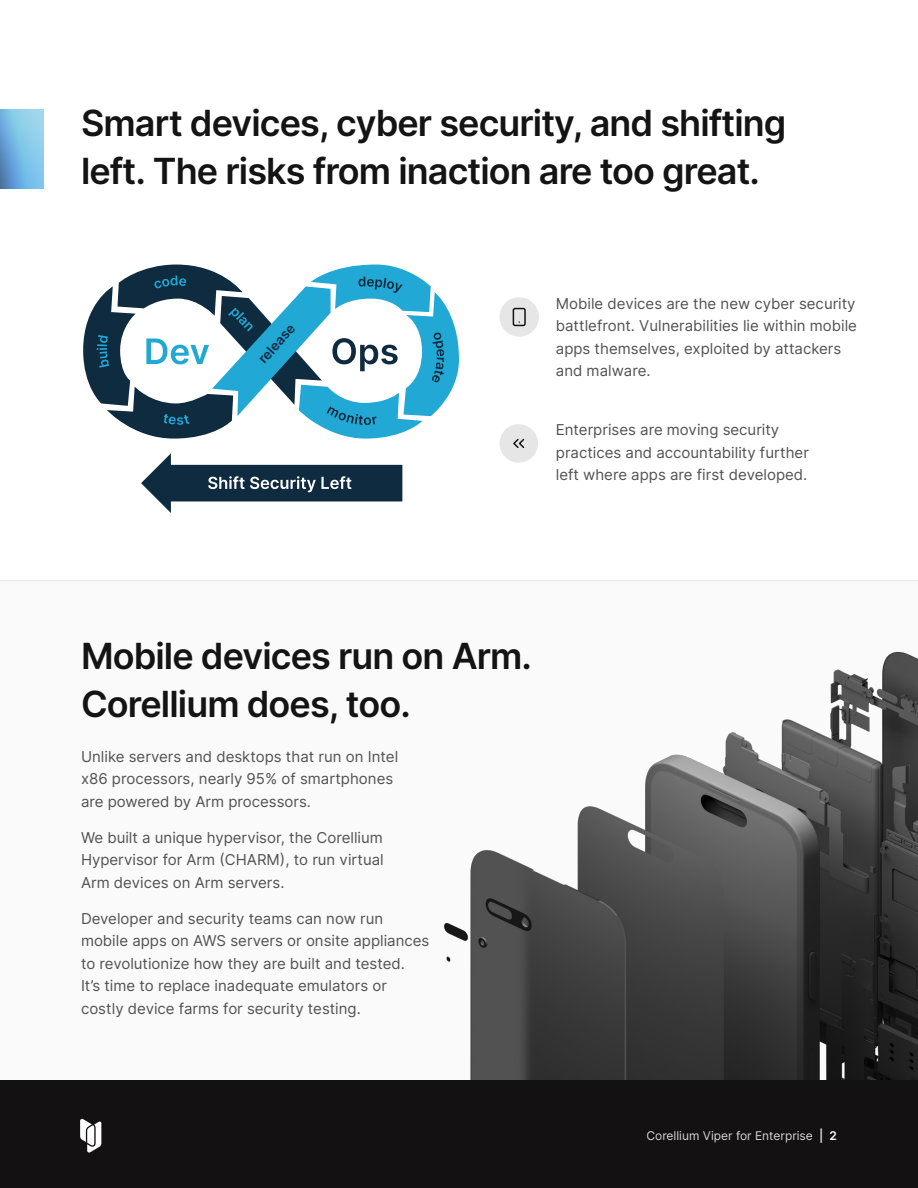
<style>
.page{position:relative;width:918px;height:1188px;background:#fff}
.page>*{position:absolute;margin:0;border:0;box-sizing:border-box;transform-origin:0 0}
.Headline_1{font:600 36px/48px "Inter";letter-spacing:-.025em;color:#141414}
.Body{font:15px/22.5px "Inter";color:#525252}
.t1{font:600 13.5px "Inter";color:#0f2b40}
.t2{font:12px "Inter";color:#d6d6d6}
.s1{font-weight:600}
.s2{font-weight:600;color:#fff}
</style>
<div class="page">
<div style="left:500px;top:424px;width:38px;height:39px;background:#e6e6e6;border-radius:50%"></div>
<svg style="left:513px;top:438px;width:12px;height:10px"></svg>
<div style="left:500px;top:297px;width:39px;height:40px;background:#e6e6e6;border-radius:50%"></div>
<svg style="left:512px;top:307px;width:14px;height:20px"></svg>
<svg style="left:141px;top:453px;width:261px;height:60px"></svg>
<svg style="left:83px;top:265px;width:376px;height:174px"></svg>
<img style="left:444px;top:651px;width:474px;height:429px">
<img style="left:0;top:110px;width:43px;height:79px">
<div style="left:0;top:1080px;width:918px;height:108px;background:#131112"></div>
<svg style="left:80px;top:1119px;width:21px;height:34px"></svg>
<p class="Headline_1" style="left:81px;top:98px;width:707px">Smart devices, cyber security, and shifting left. The risks from inaction are too great.</p>
<p class="t1" style="left:253px;top:355px;width:49px;rotate:-48deg">release</p>
<p class="Body" style="left:556px;top:292px;width:303px">Mobile devices are the new cyber security battlefront. Vulnerabilities lie within mobile apps themselves, exploited by attackers and malware.</p>
<p class="Body" style="left:556px;top:418px;width:255px">Enterprises are moving security practices and accountability further left where apps are first developed.</p>
<p class="Headline_1" style="left:81px;top:631px;width:453px">Mobile devices run on Arm.<br>Corellium does, too.</p>
<p class="Body" style="left:81px;top:745px;width:319px">Unlike servers and desktops that run on Intel x86 processors, nearly 95% of smartphones are powered by Arm processors.</p>
<p class="Body" style="left:81px;top:826px;width:304px;text-align:justify">We built a unique hypervisor, the Corellium Hypervisor for Arm (CHARM), to run virtual Arm devices on Arm servers.</p>
<p class="Body" style="left:81px;top:907px;width:350px">Developer and security teams can now run mobile apps on AWS servers or onsite appliances to revolutionize how they are built and tested.<br>It’s time to replace inadequate emulators or costly device farms for security testing.</p>
<p class="t2" style="left:646px;top:1127px;width:192px">Corellium Viper for Enterprise <span class="s1">|</span> <span class="s2">2</span></p>
</div>
